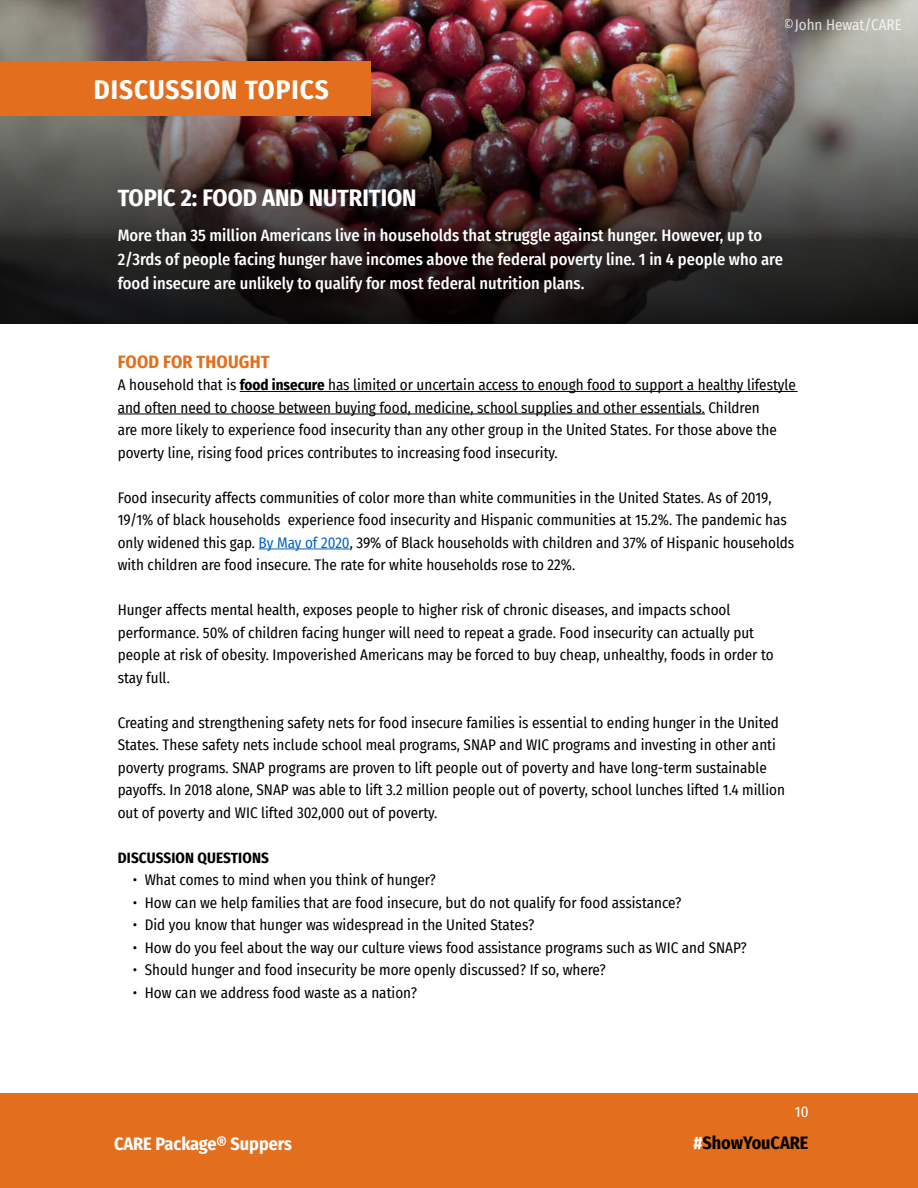
<style>
.page{position:relative;width:918px;height:1188px;background:#fff}
.page>*{position:absolute;margin:0;border:0;box-sizing:border-box;transform-origin:0 0}
.t1{font:700 27px "Fira Sans Condensed";letter-spacing:.035em;color:#fff}
.t2{font:700 24px "Fira Sans Condensed";color:#fff}
.t3{font:700 18px "Fira Sans Condensed";color:#fff}
.t4{font:700 18px "Fira Sans Condensed";letter-spacing:.01em;color:#e36f1e}
.t5{font:700 18px "Fira Sans Condensed";color:#000}
.t6{font:500 16.5px/24px "Fira Sans Condensed";color:#fff}
.t7{font:15px/22.5px "Fira Sans Condensed";color:#000}
.t8{font:700 15px "Fira Sans Condensed";letter-spacing:.01em;color:#000}
.t9{font:15px "Fira Sans Condensed";color:#fff}
.s1{font-weight:700}
.s2{color:#0563c1}
.s3{color:#fff}
</style>
<div class="page">
<div style="left:0;top:1094px;width:918px;height:94px;background:#e36f1e"></div>
<hr style="left:240px;top:391px;width:558px;height:1px;background:#000">
<hr style="left:118px;top:414px;width:587px;height:1px;background:#000">
<hr style="left:259px;top:549px;width:91px;height:1px;background:#0563c1">
<img style="left:1px;top:0;width:917px;height:324px">
<div style="left:0;top:61px;width:371px;height:55px;background:#e36f1e"></div>
<h1 class="t1" style="left:94px;top:67px;width:236px">DISCUSSION TOPICS</h1>
<h2 class="t2" style="left:118px;top:178px;width:300px">TOPIC 2: FOOD AND NUTRITION</h2>
<p class="t9" style="left:784px;top:13px;width:120px">©John Hewat/CARE</p>
<p class="t6" style="left:118px;top:223px;width:667px">More than 35 million Americans live in households that struggle against hunger. However, up to<br>2/3rds of people facing hunger have incomes above the federal poverty line. 1 in 4 people who are food insecure are unlikely to qualify for most federal nutrition plans.</p>
<p class="t4" style="left:118px;top:346px;width:153px">FOOD FOR THOUGHT</p>
<p class="t7" style="left:118px;top:373px;width:680px">A household that is <span class="s1">food insecure</span> has limited or uncertain access to enough food to support a healthy lifestyle and often need to choose between buying food, medicine, school supplies and other essentials. Children<br>are more likely to experience food insecurity than any other group in the United States. For those above the poverty line, rising food prices contributes to increasing food insecurity.</p>
<p class="t7" style="left:118px;top:486px;width:678px">Food insecurity affects communities of color more than white communities in the United States. As of 2019, 19/1% of black households experience food insecurity and Hispanic communities at 15.2%. The pandemic has only widened this gap. <span class="s2">By May of 2020</span>, 39% of Black households with children and 37% of Hispanic households with children are food insecure. The rate for white households rose to 22%.</p>
<p class="t7" style="left:118px;top:598px;width:657px">Hunger affects mental health, exposes people to higher risk of chronic diseases, and impacts school performance. 50% of children facing hunger will need to repeat a grade. Food insecurity can actually put people at risk of obesity. Impoverished Americans may be forced to buy cheap, unhealthy, foods in order to stay full.</p>
<p class="t7" style="left:118px;top:711px;width:669px">Creating and strengthening safety nets for food insecure families is essential to ending hunger in the United States. These safety nets include school meal programs, SNAP and WIC programs and investing in other anti poverty programs. SNAP programs are proven to lift people out of poverty and have long-term sustainable payoffs. In 2018 alone, SNAP was able to lift 3.2 million people out of poverty, school lunches lifted 1.4 million out of poverty and WIC lifted 302,000 out of poverty.</p>
<p class="t8" style="left:118px;top:845px;width:153px">DISCUSSION QUESTIONS</p>
<p class="t7" style="left:133px;top:868px;width:305px">• What comes to mind when you think of hunger?</p>
<p class="t7" style="left:133px;top:891px;width:550px">• How can we help families that are food insecure, but do not qualify for food assistance?</p>
<p class="t7" style="left:133px;top:913px;width:403px">• Did you know that hunger was widespread in the United States?</p>
<p class="t7" style="left:133px;top:936px;width:616px">• How do you feel about the way our culture views food assistance programs such as WIC and SNAP?</p>
<p class="t7" style="left:133px;top:958px;width:475px">• Should hunger and food insecurity be more openly discussed? If so, where?</p>
<p class="t7" style="left:133px;top:981px;width:286px">• How can we address food waste as a nation?</p>
<p class="t3" style="left:114px;top:1128px;width:180px">CARE Package® Suppers</p>
<p class="t9" style="left:795px;top:1101px;width:15px">10</p>
<p class="t5" style="left:693px;top:1128px;width:117px"><span class="s3">#</span>ShowYouCARE</p>
</div>
